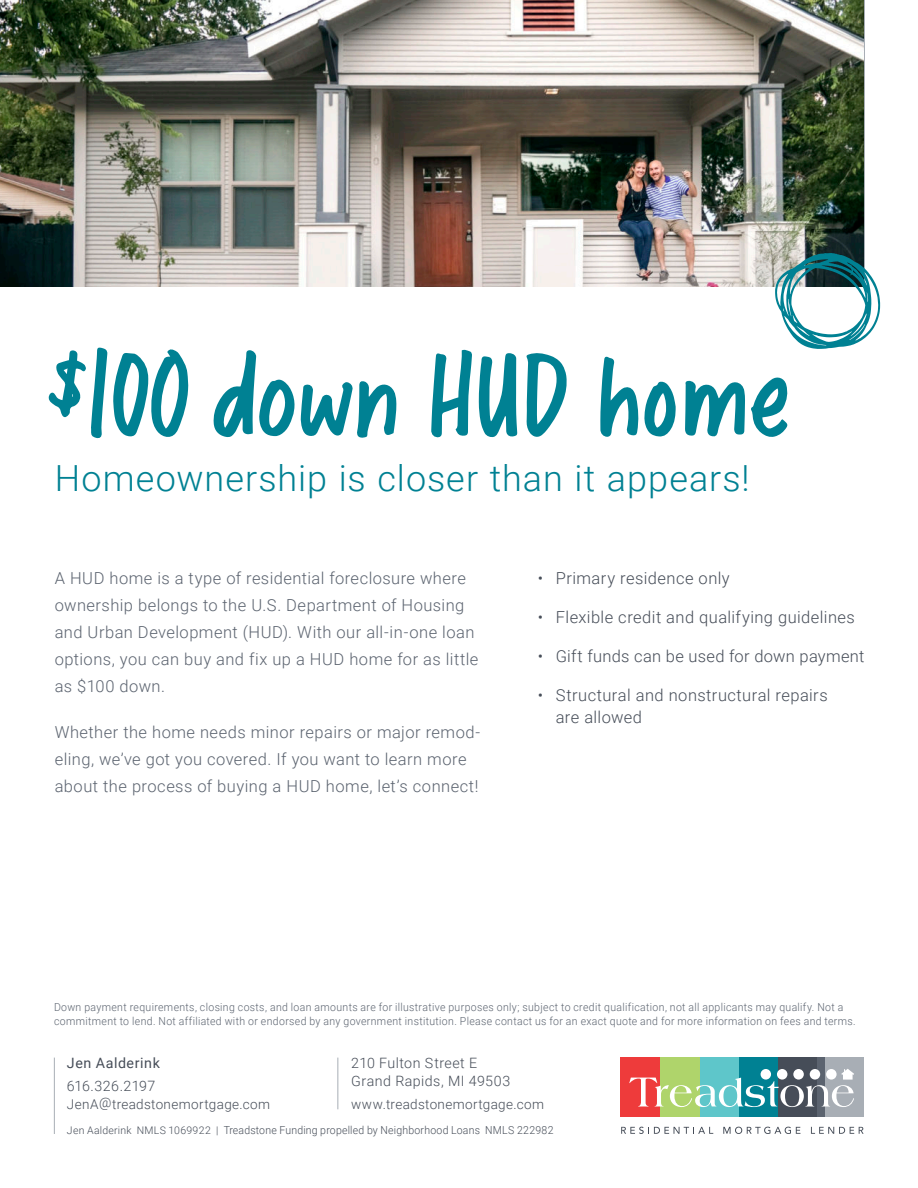
<style>
.page{position:relative;width:918px;height:1188px;background:#fff}
.page>*{position:absolute;margin:0;border:0;box-sizing:border-box;transform-origin:0 0}
.t1{font:300 36px "Roboto";letter-spacing:.03em;color:#008193}
.t2{font:300 16.5px/27px "Roboto";letter-spacing:.03em;color:#5b636f}
.t3{font:300 16.5px/22.5px "Roboto";letter-spacing:.025em;color:#464d58}
.t4{font:300 14.25px/17.7px "Roboto";letter-spacing:.03em;color:#464d58}
.t5{font:14.25px "Roboto";letter-spacing:.04em;color:#464d58}
.t6{font:300 13.5px "Roboto";letter-spacing:.03em;color:#464d58}
.t7{font:300 10.95px/13.5px "Roboto";letter-spacing:.03em;color:#5b636f;scale:.95 1}
.t8{font:300 10.95px "Roboto";letter-spacing:.02em;color:#464d58;scale:.95 1}
.s1{font-size:10.5px}
</style>
<div class="page">
<div style="left:739px;top:1058px;width:39px;height:59px;background:#008193"></div>
<div style="left:621px;top:1058px;width:39px;height:59px;background:#ee3b3b"></div>
<div style="left:778px;top:1058px;width:39px;height:59px;background:#464d58"></div>
<div style="left:825px;top:1058px;width:39px;height:59px;background:#a8aeb5"></div>
<div style="left:699px;top:1058px;width:40px;height:59px;background:#5ec6ca"></div>
<div style="left:660px;top:1058px;width:39px;height:59px;background:#afd46b"></div>
<div style="left:817px;top:1058px;width:8px;height:59px;background:#5b636f"></div>
<svg style="left:629px;top:1069px;width:225px;height:38px"></svg>
<svg style="left:621px;top:1127px;width:92px;height:7px"></svg>
<svg style="left:723px;top:1127px;width:77px;height:7px"></svg>
<svg style="left:811px;top:1127px;width:53px;height:7px"></svg>
<hr style="left:54px;top:1058px;width:1px;height:76px;background:#a8aeb5">
<hr style="left:337px;top:1058px;width:1px;height:51px;background:#a8aeb5">
<img style="left:0;top:0;width:864px;height:287px">
<svg style="left:775px;top:253px;width:105px;height:96px"></svg>
<svg style="left:431px;top:349px;width:41px;height:89px"></svg>
<svg style="left:479px;top:353px;width:38px;height:85px"></svg>
<svg style="left:526px;top:353px;width:41px;height:84px"></svg>
<svg style="left:685px;top:380px;width:60px;height:57px"></svg>
<svg style="left:751px;top:377px;width:37px;height:60px"></svg>
<svg style="left:600px;top:356px;width:76px;height:81px"></svg>
<svg style="left:113px;top:349px;width:75px;height:88px"></svg>
<svg style="left:48px;top:347px;width:59px;height:92px"></svg>
<svg style="left:213px;top:350px;width:184px;height:88px"></svg>
<h1 class="t1" style="left:55px;top:462px;width:696px">Homeownership is closer than it appears!</h1>
<p class="t2" style="left:55px;top:566px;width:425px">A HUD home is a type of residential foreclosure where ownership belongs to the U.S. Department of Housing and Urban Development (HUD). With our all-in-one loan options, you can buy and fix up a HUD home for as little as $100 down.</p>
<p class="t2" style="left:55px;top:720px;width:427px">Whether the home needs minor repairs or major remod&shy;eling, we’ve got you covered. If you want to learn more about the process of buying a HUD home, let’s connect!</p>
<p class="t3" style="left:538px;top:568px;width:194px">• Primary residence only</p>
<p class="t3" style="left:538px;top:607px;width:319px">• Flexible credit and qualifying guidelines</p>
<p class="t3" style="left:538px;top:646px;width:328px">• Gift funds can be used for down payment</p>
<p class="t3" style="left:556px;top:685px;width:273px;text-indent:-18px">• Structural and nonstructural repairs are allowed</p>
<p class="t7" style="left:54px;top:1001px;width:845px">Down payment requirements, closing costs, and loan amounts are for illustrative purposes only; subject to credit qualification, not all applicants may qualify. Not a commitment to lend. Not affiliated with or endorsed by any government institution. Please contact us for an exact quote and for more information on fees and terms.</p>
<p class="t4" style="left:351px;top:1055px;width:161px">210 Fulton Street E<br>Grand Rapids, MI 49503</p>
<p class="t6" style="left:351px;top:1098px;width:195px">www.treadstonemortgage.com</p>
<p class="t8" style="left:67px;top:1125px;width:514px"><span class="s1">Jen Aalderink NMLS 1069922 |</span> Treadstone Funding propelled by Neighborhood Loans NMLS 222982</p>
<p class="t5" style="left:67px;top:1055px;width:94px">Jen Aalderink</p>
<p class="t4" style="left:67px;top:1078px;width:90px">616.326.2197</p>
<p class="t6" style="left:67px;top:1098px;width:205px">JenA@treadstonemortgage.com</p>
</div>
